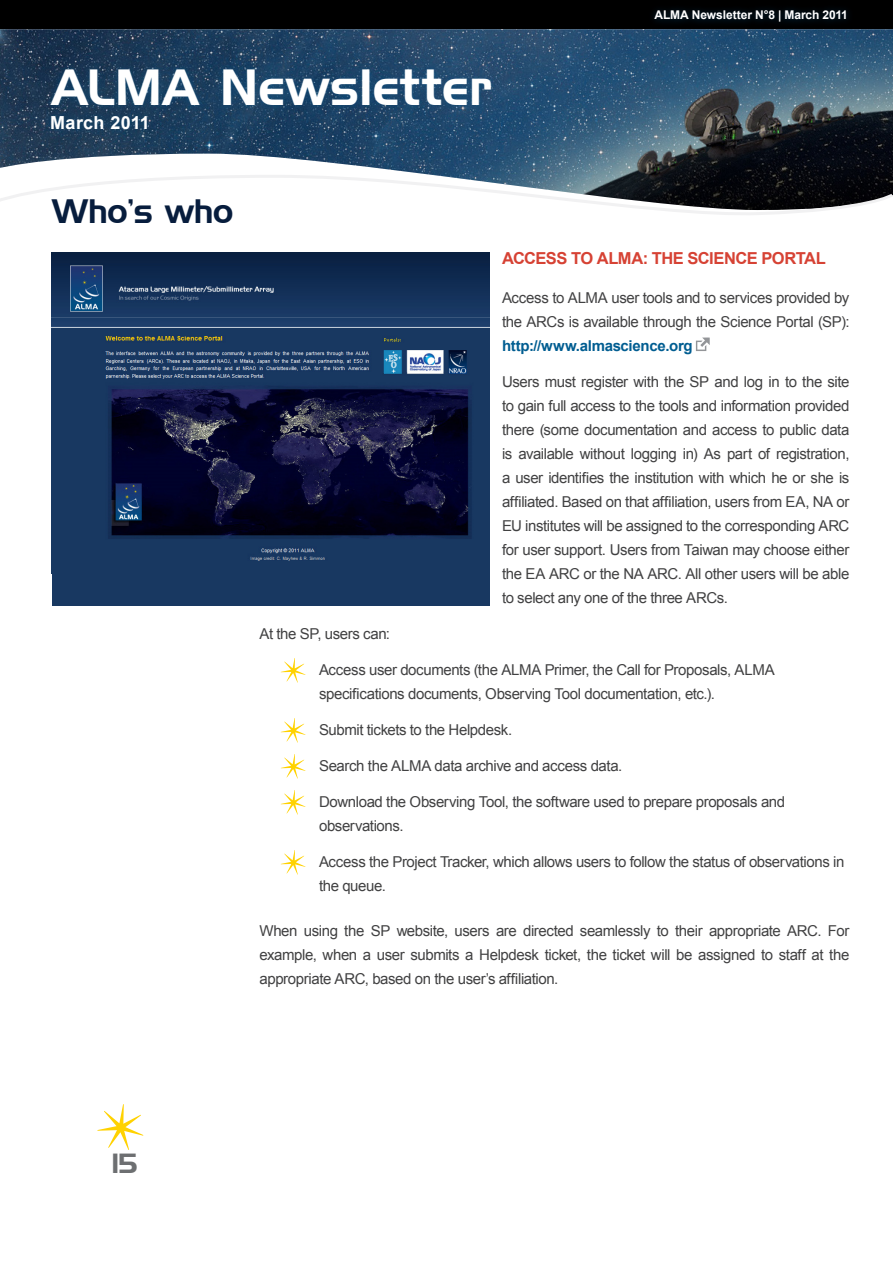
<style>
.page{position:relative;width:893px;height:1263px;background:#fff}
.page>*{position:absolute;margin:0;border:0;box-sizing:border-box;transform-origin:0 0}
.t1{font:49.5px "Handel Gothic BT";letter-spacing:.01em;color:#fff}
.t2{font:33px "Handel Gothic BT";letter-spacing:-.01em;color:#071d3d}
.t3{font:27px "Handel Gothic BT";color:#6d6f71}
.t4{font:700 18px "Arial";letter-spacing:.02em;color:#fff}
.t5{font:700 16.5px "Arial";letter-spacing:-.03em;color:#d64234}
.t6{font:15px/24px "Arial";letter-spacing:-.025em;color:#414142}
.t7{font:700 15px "Arial";letter-spacing:-.02em;color:#005d91}
.t8{font:700 12px "Arial";color:#fff}
</style>
<div class="page">
<div style="left:0;top:0;width:893px;height:29px;background:#000"></div>
<div style="left:646px;top:3px;width:247px;height:39px;background:#005288;opacity:.5"></div>
<svg style="left:97px;top:1104px;width:46px;height:46px"></svg>
<img style="left:0;top:29px;width:893px;height:144px">
<svg style="left:0;top:173px;width:893px;height:42px"></svg>
<div style="left:42px;top:62px;width:534px;height:82px;background:#005288;opacity:.5"></div>
<div style="left:43px;top:108px;width:177px;height:48px;background:#005288;opacity:.5"></div>
<svg style="left:696px;top:337px;width:14px;height:14px"></svg>
<svg style="left:281px;top:658px;width:24px;height:25px"></svg>
<svg style="left:281px;top:718px;width:24px;height:25px"></svg>
<svg style="left:281px;top:754px;width:24px;height:25px"></svg>
<svg style="left:281px;top:790px;width:24px;height:25px"></svg>
<svg style="left:281px;top:850px;width:24px;height:25px"></svg>
<div style="left:52px;top:252px;width:437px;height:354px;background:#183861"></div>
<img style="left:52px;top:252px;width:437px;height:309px">
<h1 class="t1" style="left:52px;top:58px;width:442px">ALMA Newsletter</h1>
<p class="t4" style="left:50px;top:111px;width:101px">March 2011</p>
<p class="t8" style="left:654px;top:7px;width:195px">ALMA Newsletter N°8 | March 2011</p>
<h2 class="t2" style="left:52px;top:191px;width:183px">Who’s who</h2>
<p class="t5" style="left:502px;top:247px;width:314px">Access to ALMA: The Scien ce Portal</p>
<p class="t6" style="left:502px;top:286px;width:349px">Access to ALMA user tools and to services provided by the ARCs is available through the Science Portal (SP):</p>
<p class="t7" style="left:502px;top:336px;width:192px">http://www.almascience.org</p>
<p class="t6" style="left:502px;top:370px;width:349px;text-align:justify">Users must register with the SP and log in to the site to gain full access to the tools and information provided there (some documentation and access to public data is available without logging in) As part of registration, a user identifies the institution with which he or she is affiliated. Based on that affiliation, users from EA, NA or EU institutes will be assigned to the corresponding ARC for user support. Users from Taiwan may choose either the EA ARC or the NA ARC. All other users will be able to select any one of the three ARCs.</p>
<h3 class="t3" style="left:112px;top:1147px;width:27px">15</h3>
<p class="t6" style="left:259px;top:622px;width:132px">At the SP, users can:</p>
<p class="t6" style="left:319px;top:658px;width:457px">Access user documents (the ALMA Primer, the Call for Proposals, ALMA specifications documents, Observing Tool documentation, etc.).</p>
<p class="t6" style="left:319px;top:718px;width:195px">Submit tickets to the Helpdesk.</p>
<p class="t6" style="left:319px;top:754px;width:305px">Search the ALMA data archive and access data.</p>
<p class="t6" style="left:319px;top:790px;width:468px">Download the Observing Tool, the software used to prepare proposals and observations.</p>
<p class="t6" style="left:319px;top:850px;width:527px">Access the Project Tracker, which allows users to follow the status of observations in the queue.</p>
<p class="t6" style="left:259px;top:919px;width:591px;text-align:justify">When using the SP website, users are directed seamlessly to their appropriate ARC. For example, when a user submits a Helpdesk ticket, the ticket will be assigned to staff at the appropriate ARC, based on the user’s affiliation.</p>
</div>
